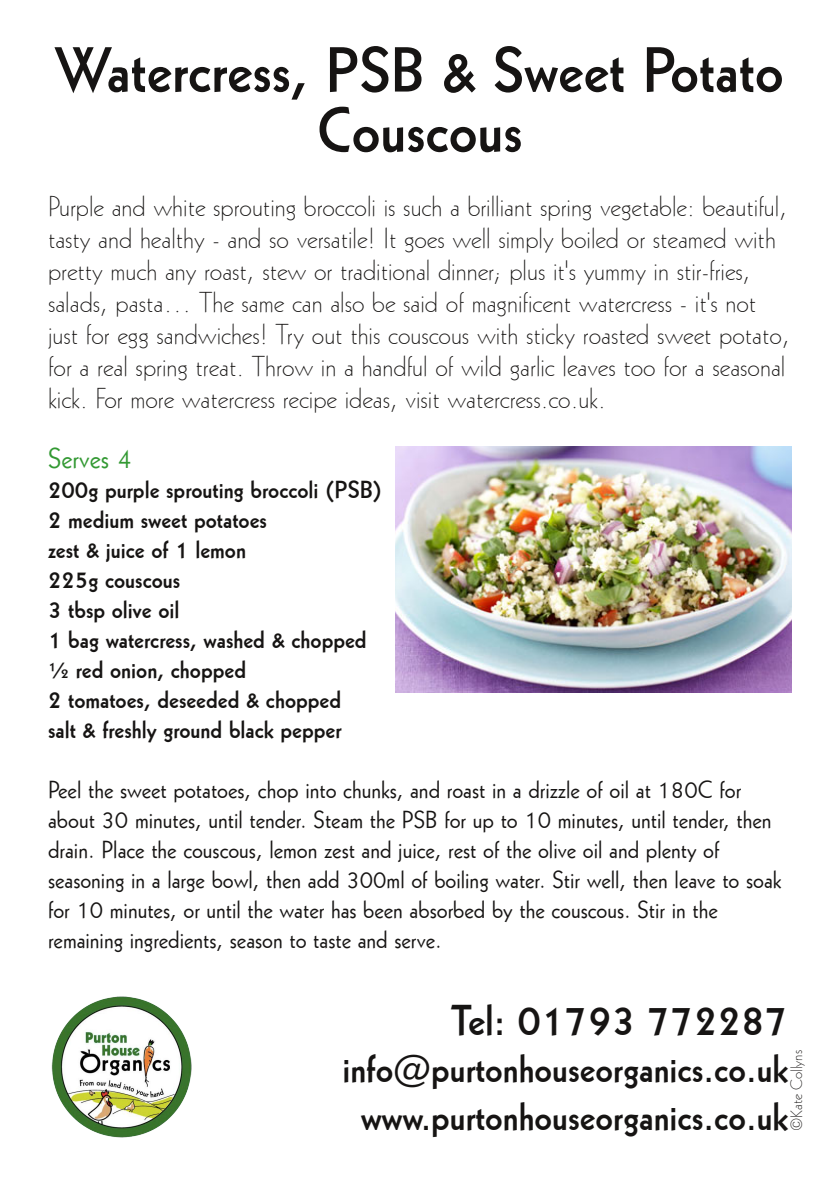
<style>
.page{position:relative;width:840px;height:1191px;background:#fff}
.page>*{position:absolute;margin:0;border:0;box-sizing:border-box;transform-origin:0 0}
.t1{font:62px/60px "Geometric 231 BT Bold C";color:#161413;text-align:center}
.t2{font:42px "Geometric 231 BT Bold C";color:#161413}
.t3{font:38px/47.4px "Geometric 231 BT Bold C";color:#161413;text-align:center}
.t4{font:28px/32px "Geometric 231 BT Light C";color:#161413}
.t5{font:28px "Geometric 231 BT Roman C";color:#393}
.t6{font:24px/30px "Geometric 231 BT Roman C";color:#161413}
.t7{font:24px/30px "Geometric 231 BT Bold C";color:#161413}
.t8{font:16px "Geometric 231 BT Light C";color:#161413}
</style>
<div class="page">
<img style="left:51px;top:996px;width:141px;height:142px">
<img style="left:395px;top:446px;width:396px;height:246px">
<h1 class="t1" style="left:56px;top:37px;width:729px">Watercress, PSB &amp; Sweet Potato<br>Couscous</h1>
<p class="t4" style="left:48px;top:189px;width:742px">Purple and white sprouting broccoli is such a brilliant spring vegetable: beautiful, tasty and healthy - and so versatile! It goes well simply boiled or steamed with pretty much any roast, stew or traditional dinner; plus it's yummy in stir-fries, salads, pasta… The same can also be said of magnificent watercress - it's not just for egg sandwiches! Try out this couscous with sticky roasted sweet potato, for a real spring treat. Throw in a handful of wild garlic leaves too for a seasonal kick. For more watercress recipe ideas, visit watercress.co.uk.</p>
<p class="t5" style="left:48px;top:440px;width:86px">Serves 4</p>
<p class="t7" style="left:48px;top:473px;width:335px">200g purple sprouting broccoli (PSB)<br>2 medium sweet potatoes<br>zest &amp; juice of 1 lemon<br>225g couscous<br>3 tbsp olive oil<br>1 bag watercress, washed &amp; chopped ½ red onion, chopped<br>2 tomatoes, deseeded &amp; chopped<br>salt &amp; freshly ground black pepper</p>
<p class="t6" style="left:48px;top:773px;width:734px">Peel the sweet potatoes, chop into chunks, and roast in a drizzle of oil at 180C for about 30 minutes, until tender. Steam the PSB for up to 10 minutes, until tender, then drain. Place the couscous, lemon zest and juice, rest of the olive oil and plenty of seasoning in a large bowl, then add 300ml of boiling water. Stir well, then leave to soak for 10 minutes, or until the water has been absorbed by the couscous. Stir in the remaining ingredients, season to taste and serve.</p>
<h2 class="t2" style="left:451px;top:992px;width:338px">Tel: 01793 772287</h2>
<h3 class="t3" style="left:342px;top:1044px;width:447px">info@purtonhouseorganics.co.uk www.purtonhouseorganics.co.uk</h3>
<p class="t8" style="left:785px;top:1131px;width:82px;rotate:-90deg">©Kate Collyns</p>
</div>
